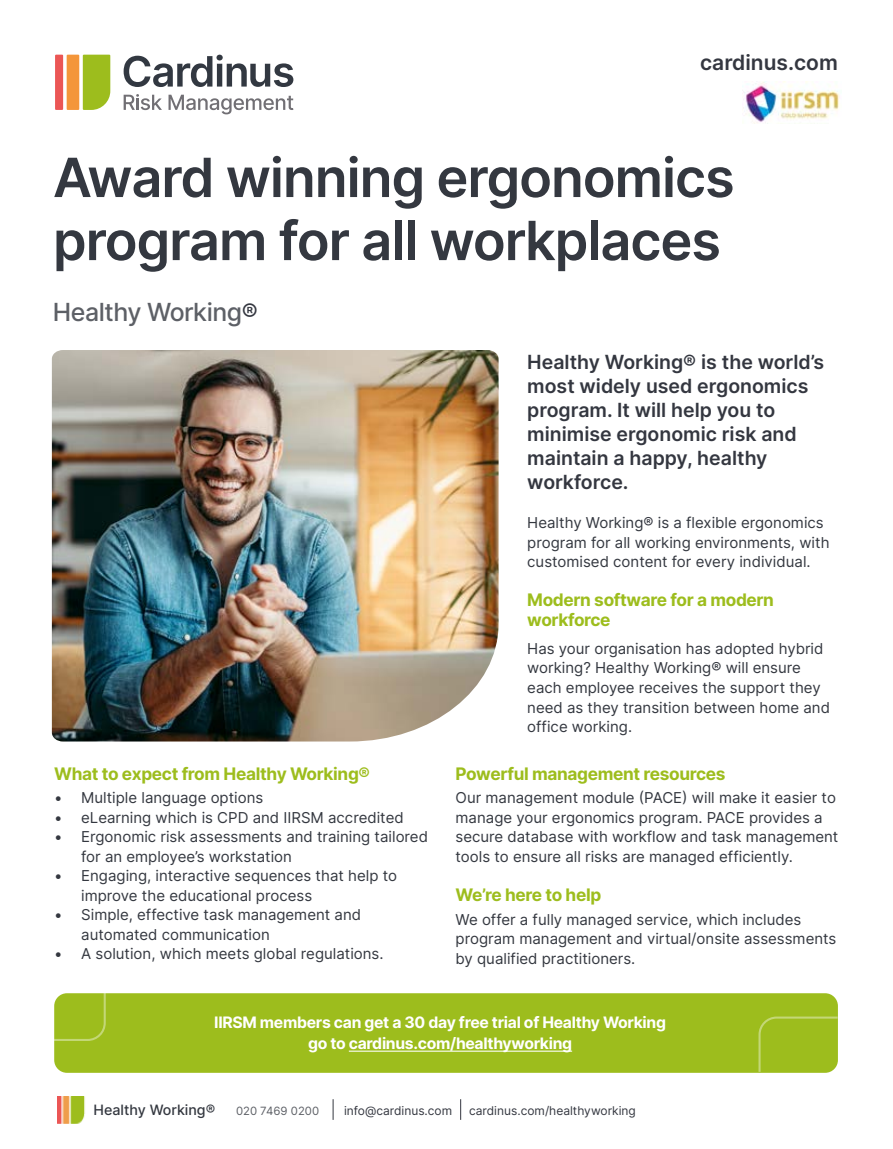
<style>
.page{position:relative;width:893px;height:1149px;background:#fff}
.page>*{position:absolute;margin:0;border:0;box-sizing:border-box;transform-origin:0 0}
.t1{font:600 54px/63px "Inter";letter-spacing:-.02em;color:#343840}
.t2{font:500 24.9px "Inter";letter-spacing:-.02em;color:#5d6066}
.t3{font:600 21px "Inter";color:#343740}
.t4{font:600 19.5px/24px "Inter";color:#343740}
.t5{font:700 17.25px/19.5px "Inter";letter-spacing:-.02em;color:#9dbd1d}
.t6{font:700 15.75px/21px "Inter";letter-spacing:-.02em;color:#fff;text-align:center}
.t7{font:15px/19.5px "Inter";color:#343840}
.t8{font:500 14.25px "Inter";color:#343840}
.t9{font:12px "Inter";color:#343740}
.t10{font:11.4px "Inter";color:#5d6066}
.s1{font-weight:400;font-size:24px;color:#343740}
.s2{color:#343740}
.s3{font-weight:400}
</style>
<div class="page">
<svg style="left:83px;top:55px;width:27px;height:55px"></svg>
<div style="left:55px;top:55px;width:8px;height:55px;background:#eb5655"></div>
<div style="left:67px;top:55px;width:12px;height:55px;background:#f4963a"></div>
<svg style="left:124px;top:94px;width:38px;height:16px"></svg>
<svg style="left:169px;top:95px;width:124px;height:19px"></svg>
<svg style="left:124px;top:55px;width:169px;height:32px"></svg>
<img style="left:57px;top:1096px;width:28px;height:28px">
<svg style="left:460px;top:1099px;width:1px;height:20px"></svg>
<svg style="left:333px;top:1099px;width:1px;height:20px"></svg>
<div style="left:54px;top:992px;width:784px;height:80px;background:#9dbd1d;border-radius:13px"></div>
<hr style="left:349px;top:1050px;width:223px;height:1px;background:#fff">
<svg style="left:54px;top:992px;width:53px;height:49px"></svg>
<img style="left:52px;top:350px;width:447px;height:391px">
<img style="left:743px;top:82px;width:97px;height:41px">
<svg style="left:757px;top:992px;width:81px;height:81px"></svg>
<h3 class="t3" style="left:700px;top:47px;width:139px">cardinus.com</h3>
<h1 class="t1" style="left:53px;top:145px;width:683px">Award winning ergonomics program for all workplaces</h1>
<h2 class="t2" style="left:53px;top:294px;width:206px">Healthy Working<span class="s1">®</span></h2>
<p class="t5" style="left:54px;top:762px;width:317px">What to expect from Healthy Working®</p>
<p class="t7" style="left:54px;top:787px;width:211px">• Multiple language options</p>
<p class="t7" style="left:54px;top:807px;width:351px">• eLearning which is CPD and IIRSM accredited</p>
<p class="t7" style="left:81px;top:826px;width:348px;text-indent:-27px">• Ergonomic risk assessments and training tailored for an employee’s workstation</p>
<p class="t7" style="left:81px;top:865px;width:317px;text-indent:-27px">• Engaging, interactive sequences that help to improve the educational process</p>
<p class="t7" style="left:81px;top:904px;width:281px;text-indent:-27px">• Simple, effective task management and automated communication</p>
<p class="t7" style="left:54px;top:943px;width:331px">• A solution, which meets global regulations.</p>
<h3 class="t4" style="left:527px;top:349px;width:298px">Healthy Working® is the world’s most widely used ergonomics program. It will help you to minimise ergonomic risk and maintain a happy, healthy workforce.</h3>
<p class="t7" style="left:527px;top:512px;width:304px">Healthy Working<span class="s2">®</span> is a flexible ergonomics program for all working environments, with customised content for every individual.</p>
<p class="t5" style="left:527px;top:590px;width:248px">Modern software for a modern workforce</p>
<p class="t7" style="left:527px;top:638px;width:304px">Has your organisation has adopted hybrid working? Healthy Working® will ensure each employee receives the support they need as they transition between home and office working.</p>
<p class="t5" style="left:456px;top:762px;width:271px">Powerful management resources</p>
<p class="t7" style="left:456px;top:787px;width:384px">Our management module (PACE) will make it easier to manage your ergonomics program. PACE provides a secure database with workflow and task management tools to ensure all risks are managed efficiently.</p>
<p class="t5" style="left:456px;top:884px;width:147px">We’re here to help</p>
<p class="t7" style="left:456px;top:908px;width:382px">We offer a fully managed service, which includes program management and virtual/onsite assessments by qualified practitioners.</p>
<p class="t6" style="left:214px;top:1010px;width:453px">IIRSM members can get a 30 day free trial of Healthy Working go to cardinus.com/healthyworking</p>
<p class="t8" style="left:94px;top:1099px;width:123px">Healthy Working<span class="s3">®</span></p>
<p class="t10" style="left:236px;top:1102px;width:85px">020 7469 0200</p>
<p class="t9" style="left:344px;top:1101px;width:110px">info@cardinus.com</p>
<p class="t9" style="left:469px;top:1101px;width:168px">cardinus.com/healthyworking</p>
</div>
